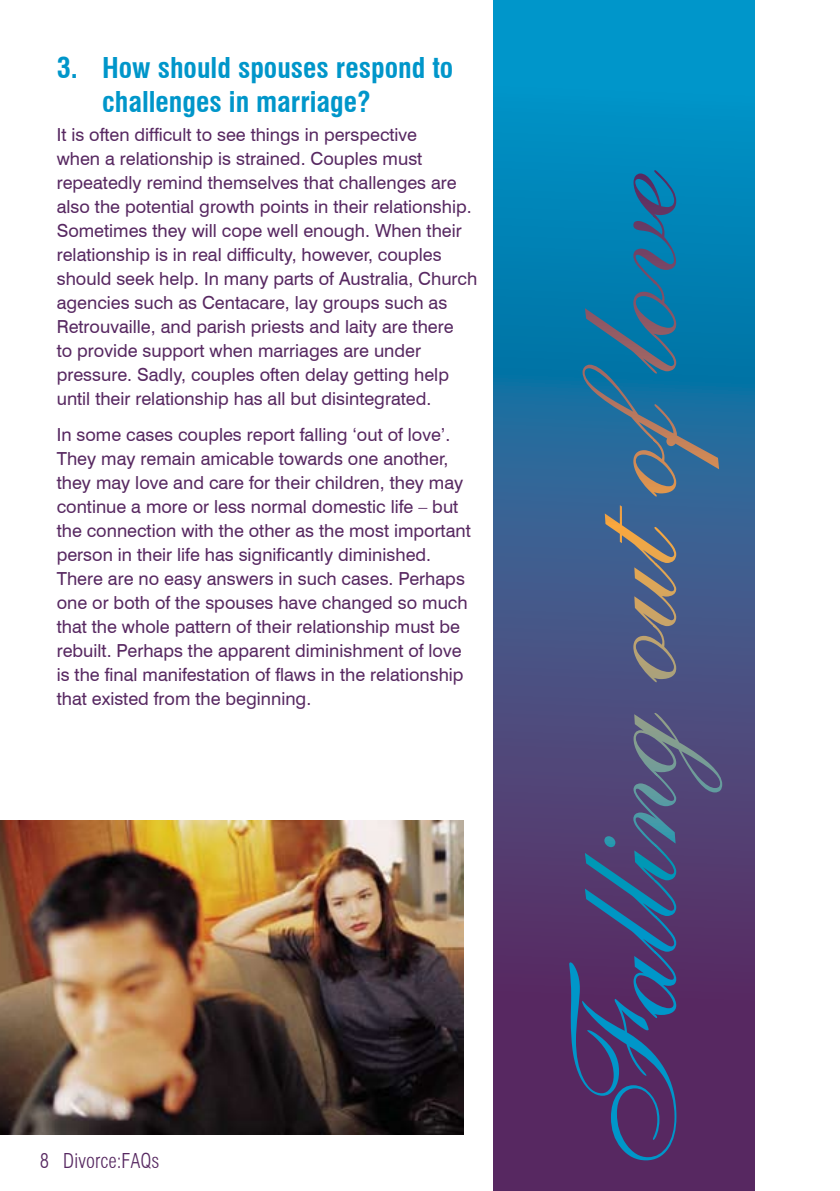
<style>
.page{position:relative;width:840px;height:1191px;background:#fff}
.page>*{position:absolute;margin:0;border:0;box-sizing:border-box;transform-origin:0 0}
.t1{font:700 condensed 28px/33.6px "Swiss 721 BT";color:#0096ca}
.t2{font:300 condensed 20px "Swiss 721 BT";color:#572861}
.t3{font:18px/24px "Swiss 721 BT";color:#572861}
</style>
<div class="page">
<svg style="left:493px;top:0;width:261px;height:1191px;background:#326091"></svg>
<svg style="left:569px;top:951px;width:107px;height:209px;background:#463d74"></svg>
<img style="left:0;top:820px;width:463px;height:314px">
<h1 class="t1" style="left:102px;top:51px;width:352px;text-indent:-45px">3. How should spouses respond to challenges in marriage?</h1>
<p class="t3" style="left:57px;top:123px;width:422px">It is often difficult to see things in perspective<br>when a relationship is strained. Couples must repeatedly remind themselves that challenges are also the potential growth points in their relationship.<br>Sometimes they will cope well enough. When their relationship is in real difficulty, however, couples should seek help. In many parts of Australia, Church agencies such as Centacare, lay groups such as Retrouvaille, and parish priests and laity are there<br>to provide support when marriages are under pressure. Sadly, couples often delay getting help until their relationship has all but disintegrated.</p>
<p class="t3" style="left:57px;top:422px;width:415px">In some cases couples report falling ‘out of love’.<br>They may remain amicable towards one another, they may love and care for their children, they may continue a more or less normal domestic life – but the connection with the other as the most important person in their life has significantly diminished.<br>There are no easy answers in such cases. Perhaps one or both of the spouses have changed so much that the whole pattern of their relationship must be rebuilt. Perhaps the apparent diminishment of love is the final manifestation of flaws in the relationship that existed from the beginning.</p>
<p class="t2" style="left:63px;top:1148px;width:98px">Divorce:FAQs</p>
</div>
